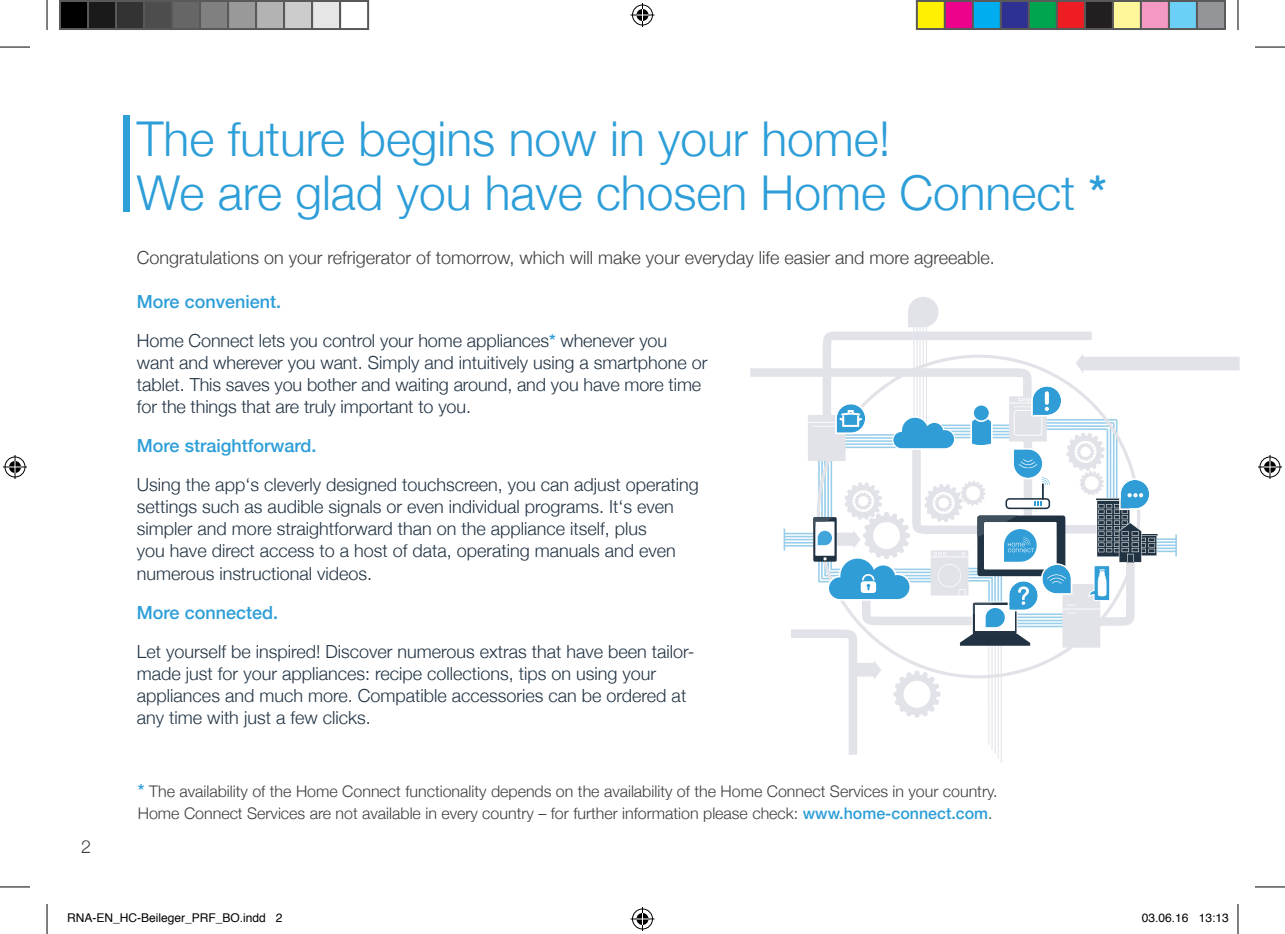
<style>
.page{position:relative;width:1285px;height:934px;background:#fff}
.page>*{position:absolute;margin:0;border:0;box-sizing:border-box;transform-origin:0 0}
.t1{font:300 48px/54px "Helvetica Neue";color:#2d9ed8}
.t2{font:300 18px/22px "Helvetica Neue";color:#223444}
.t3{font:300 18px "Helvetica Neue";color:#3e3e3f}
.t4{font:500 18px "Helvetica Neue";color:#2d9ed8}
.t5{font:300 16px/22px "Helvetica Neue";color:#3e3e3f}
.t6{font:12px "Helvetica";color:#000}
.s1{font-weight:500}
.s2{font-weight:500;color:#2d9ed8}
.s3{font-weight:500;font-size:18px;color:#2d9ed8}
</style>
<div class="page">
<div style="left:124px;top:115px;width:6px;height:96px;background:#2d9ed8"></div>
<svg style="left:750px;top:297px;width:489px;height:465px"></svg>
<svg style="left:892px;top:416px;width:63px;height:33px"></svg>
<svg style="left:1031px;top:385px;width:31px;height:31px"></svg>
<svg style="left:1045px;top:391px;width:4px;height:13px"></svg>
<svg style="left:1088px;top:478px;width:69px;height:122px"></svg>
<svg style="left:970px;top:404px;width:22px;height:44px"></svg>
<svg style="left:1005px;top:447px;width:45px;height:62px"></svg>
<svg style="left:960px;top:515px;width:112px;height:130px"></svg>
<svg style="left:813px;top:517px;width:98px;height:83px"></svg>
<svg style="left:835px;top:402px;width:31px;height:32px"></svg>
<hr style="left:0;top:47px;width:30px;height:1px;background:#000">
<hr style="left:1255px;top:47px;width:30px;height:1px;background:#000">
<hr style="left:0;top:886px;width:30px;height:1px;background:#000">
<hr style="left:1255px;top:886px;width:30px;height:1px;background:#000">
<hr style="left:47px;top:0;width:1px;height:30px;background:#000">
<hr style="left:47px;top:903px;width:1px;height:30px;background:#000">
<hr style="left:1237px;top:0;width:1px;height:30px;background:#000">
<hr style="left:1237px;top:903px;width:1px;height:30px;background:#000">
<svg style="left:630px;top:3px;width:24px;height:24px"></svg>
<svg style="left:630px;top:907px;width:24px;height:23px"></svg>
<svg style="left:3px;top:455px;width:24px;height:24px"></svg>
<svg style="left:1258px;top:455px;width:24px;height:24px"></svg>
<div style="left:60px;top:1px;width:28px;height:28px;background:#000"></div>
<div style="left:59px;top:0;width:30px;height:30px;border:2px solid #595959"></div>
<div style="left:88px;top:1px;width:28px;height:28px;background:#1a1a1a"></div>
<div style="left:87px;top:0;width:30px;height:30px;border:2px solid #595959"></div>
<div style="left:116px;top:1px;width:28px;height:28px;background:#333"></div>
<div style="left:115px;top:0;width:30px;height:30px;border:2px solid #595959"></div>
<div style="left:144px;top:1px;width:28px;height:28px;background:#4d4d4d"></div>
<div style="left:143px;top:0;width:30px;height:30px;border:2px solid #595959"></div>
<div style="left:172px;top:1px;width:28px;height:28px;background:#666"></div>
<div style="left:171px;top:0;width:30px;height:30px;border:2px solid #595959"></div>
<div style="left:200px;top:1px;width:28px;height:28px;background:#808080"></div>
<div style="left:199px;top:0;width:30px;height:30px;border:2px solid #595959"></div>
<div style="left:228px;top:1px;width:28px;height:28px;background:#999"></div>
<div style="left:227px;top:0;width:30px;height:30px;border:2px solid #595959"></div>
<div style="left:256px;top:1px;width:28px;height:28px;background:#b3b3b3"></div>
<div style="left:255px;top:0;width:30px;height:30px;border:2px solid #595959"></div>
<div style="left:284px;top:1px;width:28px;height:28px;background:#ccc"></div>
<div style="left:283px;top:0;width:30px;height:30px;border:2px solid #595959"></div>
<div style="left:312px;top:1px;width:28px;height:28px;background:#e6e6e6"></div>
<div style="left:311px;top:0;width:30px;height:30px;border:2px solid #595959"></div>
<div style="left:339px;top:0;width:30px;height:30px;border:2px solid #595959"></div>
<div style="left:917px;top:1px;width:28px;height:28px;background:#fff101"></div>
<div style="left:916px;top:0;width:30px;height:30px;border:2px solid #595959"></div>
<div style="left:945px;top:1px;width:28px;height:28px;background:#ed028c"></div>
<div style="left:944px;top:0;width:30px;height:30px;border:2px solid #595959"></div>
<div style="left:973px;top:1px;width:28px;height:28px;background:#00aeef"></div>
<div style="left:972px;top:0;width:30px;height:30px;border:2px solid #595959"></div>
<div style="left:1001px;top:1px;width:28px;height:28px;background:#2e3092"></div>
<div style="left:1000px;top:0;width:30px;height:30px;border:2px solid #595959"></div>
<div style="left:1029px;top:1px;width:28px;height:28px;background:#00a54f"></div>
<div style="left:1028px;top:0;width:30px;height:30px;border:2px solid #595959"></div>
<div style="left:1057px;top:1px;width:28px;height:28px;background:#ee1d23"></div>
<div style="left:1056px;top:0;width:30px;height:30px;border:2px solid #595959"></div>
<div style="left:1085px;top:1px;width:28px;height:28px;background:#231f20"></div>
<div style="left:1084px;top:0;width:30px;height:30px;border:2px solid #595959"></div>
<div style="left:1113px;top:1px;width:28px;height:28px;background:#fff79a"></div>
<div style="left:1112px;top:0;width:30px;height:30px;border:2px solid #595959"></div>
<div style="left:1141px;top:1px;width:28px;height:28px;background:#f499c2"></div>
<div style="left:1140px;top:0;width:30px;height:30px;border:2px solid #595959"></div>
<div style="left:1169px;top:1px;width:28px;height:28px;background:#6bcff6"></div>
<div style="left:1168px;top:0;width:30px;height:30px;border:2px solid #595959"></div>
<div style="left:1197px;top:1px;width:28px;height:28px;background:#939598"></div>
<div style="left:1196px;top:0;width:30px;height:30px;border:2px solid #595959"></div>
<h1 class="t1" style="left:137px;top:108px;width:971px">The future begins now in your home!<br>We are glad you have chosen Home Connect <span class="s1">*</span></h1>
<p class="t3" style="left:137px;top:243px;width:859px">Congratulations on your refrigerator of tomorrow, which will make your everyday life easier and more agreeable.</p>
<p class="t2" style="left:137px;top:281px;width:532px;line-height:39px"><span class="s2">More convenient.<br></span>Home Connect lets you control your home appliances<span class="s2">*</span> whenever you</p>
<p class="t2" style="left:137px;top:350px;width:572px">want and wherever you want. Simply and intuitively using a smartphone or tablet. This saves you bother and waiting around, and you have more time for the things that are truly important to you.</p>
<p class="t4" style="left:137px;top:431px;width:181px">More straightforward.</p>
<p class="t2" style="left:137px;top:472px;width:563px">Using the app‘s cleverly designed touchscreen, you can adjust operating settings such as audible signals or even individual programs. It‘s even simpler and more straightforward than on the appliance itself, plus<br>you have direct access to a host of data, operating manuals and even numerous instructional videos.</p>
<p class="t4" style="left:137px;top:597px;width:143px">More connected.</p>
<p class="t2" style="left:137px;top:638px;width:559px">Let yourself be inspired! Discover numerous extras that have been tailor&shy;made just for your appliances: recipe collections, tips on using your appliances and much more. Compatible accessories can be ordered at any time with just a few clicks.</p>
<p class="t3" style="left:81px;top:831px;width:12px">2</p>
<p class="t5" style="left:138px;top:778px;width:861px"><span class="s3">*</span> The availability of the Home Connect functionality depends on the availability of the Home Connect Services in your country.<br>Home Connect Services are not available in every country – for further information please check: <span class="s2">www.home-connect.com</span>.</p>
<p class="t6" style="left:67px;top:908px;width:217px">RNA-EN_HC-Beileger_PRF_BO.indd 2</p>
<p class="t6" style="left:1142px;top:908px;width:88px">03.06.16 13:13</p>
</div>
